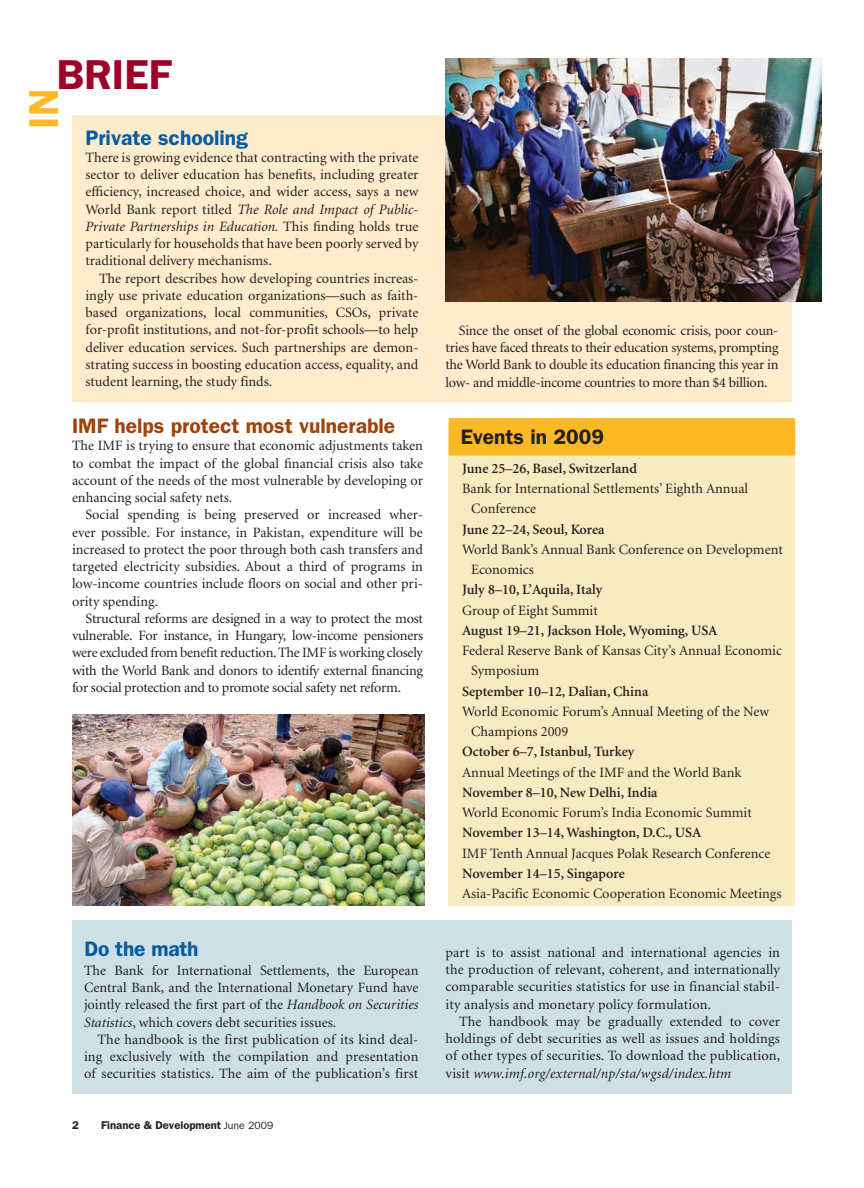
<style>
.page{position:relative;width:864px;height:1188px;background:#fff}
.page>*{position:absolute;margin:0;border:0;box-sizing:border-box;transform-origin:0 0}
.t1{font:600 42px "Franklin Gothic";color:#9d0228}
.t2{font:600 42px "Franklin Gothic";color:#fcb825}
.t3{font:600 21px "Franklin Gothic";color:#a0420a}
.t4{font:600 21px "Franklin Gothic";color:#015ca3}
.t5{font:600 21px "Franklin Gothic";color:#231f20}
.t6{font:14.25px/17.2px "Minion";color:#231f20;text-align:justify}
.t7{font:600 14.25px "Minion";color:#231f20}
.t8{font:600 11.25px "Franklin Gothic";color:#231f20}
.s1{font-style:italic}
.s2{font-weight:400;font-size:10.5px}
</style>
<div class="page">
<div style="left:72px;top:116px;width:720px;height:286px;background:#feeccd"></div>
<img style="left:446px;top:58px;width:375px;height:243px">
<div style="left:449px;top:422px;width:346px;height:483px;background:#f9ebc1"></div>
<div style="left:449px;top:418px;width:346px;height:38px;background:#fcb825"></div>
<div style="left:72px;top:920px;width:720px;height:174px;background:#cee0e5"></div>
<img style="left:72px;top:714px;width:352px;height:192px">
<h1 class="t1" style="left:56px;top:60px;width:117px">BRIEF</h1>
<h1 class="t2" style="left:29px;top:129px;width:42px;rotate:-90deg">IN</h1>
<h2 class="t4" style="left:86px;top:130px;width:164px">Private schooling</h2>
<p class="t6" style="left:86px;top:150px;width:335px">There is growing evidence that contracting with the private sector to deliver education has benefits, including greater efficiency, increased choice, and wider access, says a new World Bank report titled <span class="s1">The Role and Impact of Public-Private Partnerships in Education.</span> This finding holds true particularly for households that have been poorly served by traditional delivery mechanisms.</p>
<p class="t6" style="left:86px;top:271px;width:335px;text-indent:14px">The report describes how developing countries increas&shy;ingly use private education organizations —such as faith&shy;based organizations, local communities, CSOs, private for-profit institutions, and not-for-profit schools—to help deliver education services. Such partnerships are demon&shy;strating success in boosting education access, equality, and student learning, the study finds.</p>
<h2 class="t3" style="left:72px;top:419px;width:325px">IMF helps protect most vulnerable</h2>
<p class="t6" style="left:72px;top:438px;width:353px">The IMF is trying to ensure that economic adjustments taken to combat the impact of the global financial crisis also take account of the needs of the most vulnerable by developing or enhancing social safety nets.</p>
<p class="t6" style="left:72px;top:507px;width:353px;text-indent:14px">Social spending is being preserved or increased wher&shy;ever possible. For instance, in Pakistan, expenditure will be increased to protect the poor through both cash transfers and targeted electricity subsidies. About a third of programs in low-income countries include floors on social and other pri&shy;ority spending.</p>
<p class="t6" style="left:72px;top:611px;width:353px;text-indent:14px">Structural reforms are designed in a way to protect the most vulnerable. For instance, in Hungary, low-income pensioners were excluded from benefit reduction. The IMF is working closely with the World Bank and donors to identify external financing for social protection and to promote social safety net reform.</p>
<h2 class="t4" style="left:84px;top:941px;width:116px">Do the math</h2>
<p class="t6" style="left:84px;top:963px;width:336px">The Bank for International Settlements, the European Central Bank, and the International Monetary Fund have jointly released the first part of the <span class="s1">Handbook on Securities Statistics</span>, which covers debt securities issues.</p>
<p class="t6" style="left:84px;top:1032px;width:336px;text-indent:14px">The handbook is the first publication of its kind deal&shy;ing exclusively with the compilation and presentation of securities statistics. The aim of the publication’s first</p>
<p class="t8" style="left:72px;top:1121px;width:8px">2</p>
<p class="t8" style="left:101px;top:1121px;width:174px">Finance &amp; Development <span class="s2">June 2009</span></p>
<p class="t6" style="left:445px;top:323px;width:335px;text-indent:14px">Since the onset of the global economic crisis, poor coun&shy;tries have faced threats to their education systems, prompting the World Bank to double its education financing this year in low- and middle-income countries to more than $4 billion.</p>
<h2 class="t5" style="left:461px;top:429px;width:145px">Events in 2009</h2>
<p class="t7" style="left:462px;top:463px;width:176px">June 25–26, Basel, Switzerland</p>
<p class="t6" style="left:471px;top:480px;width:278px;line-height:20.2px;text-indent:-9px">Bank for International Settlements’ Eighth Annual<br>Conference</p>
<p class="t7" style="left:462px;top:524px;width:144px">June 22–24, Seoul, Korea</p>
<p class="t6" style="left:471px;top:540px;width:313px;line-height:20.2px;text-indent:-9px">World Bank’s Annual Bank Conference on Development<br>Economics</p>
<p class="t7" style="left:462px;top:584px;width:142px">July 8–10, L’Aquila, Italy</p>
<p class="t6" style="left:462px;top:603px;width:137px">Group of Eight Summit</p>
<p class="t7" style="left:462px;top:625px;width:257px">August 19–21, Jackson Hole, Wyoming, USA</p>
<p class="t6" style="left:471px;top:642px;width:312px;line-height:20.2px;text-indent:-9px">Federal Reserve Bank of Kansas City’s Annual Economic<br>Symposium</p>
<p class="t7" style="left:462px;top:686px;width:188px">September 10–12, Dalian, China</p>
<p class="t6" style="left:471px;top:702px;width:299px;line-height:20.2px;text-indent:-9px">World Economic Forum’s Annual Meeting of the New<br>Champions 2009</p>
<p class="t7" style="left:462px;top:746px;width:174px">October 6–7, Istanbul, Turkey</p>
<p class="t6" style="left:462px;top:765px;width:281px">Annual Meetings of the IMF and the World Bank</p>
<p class="t7" style="left:462px;top:787px;width:197px">November 8–10, New Delhi, India</p>
<p class="t6" style="left:462px;top:805px;width:291px">World Economic Forum’s India Economic Summit</p>
<p class="t7" style="left:462px;top:827px;width:241px">November 13–14, Washington, D.C., USA</p>
<p class="t6" style="left:462px;top:846px;width:310px">IMF Tenth Annual Jacques Polak Research Conference</p>
<p class="t7" style="left:462px;top:868px;width:164px">November 14–15, Singapore</p>
<p class="t6" style="left:462px;top:886px;width:321px">Asia-Pacific Economic Cooperation Economic Meetings</p>
<p class="t6" style="left:445px;top:945px;width:336px">part is to assist national and international agencies in the production of relevant, coherent, and internationally comparable securities statistics for use in financial stabil&shy;ity analysis and monetary policy formulation.</p>
<p class="t6" style="left:445px;top:1014px;width:336px;text-indent:14px">The handbook may be gradually extended to cover holdings of debt securities as well as issues and holdings of other types of securities. To download the publication, visit <span class="s1">www.imf.org/external/np/sta/wgsd/index.htm</span></p>
</div>
